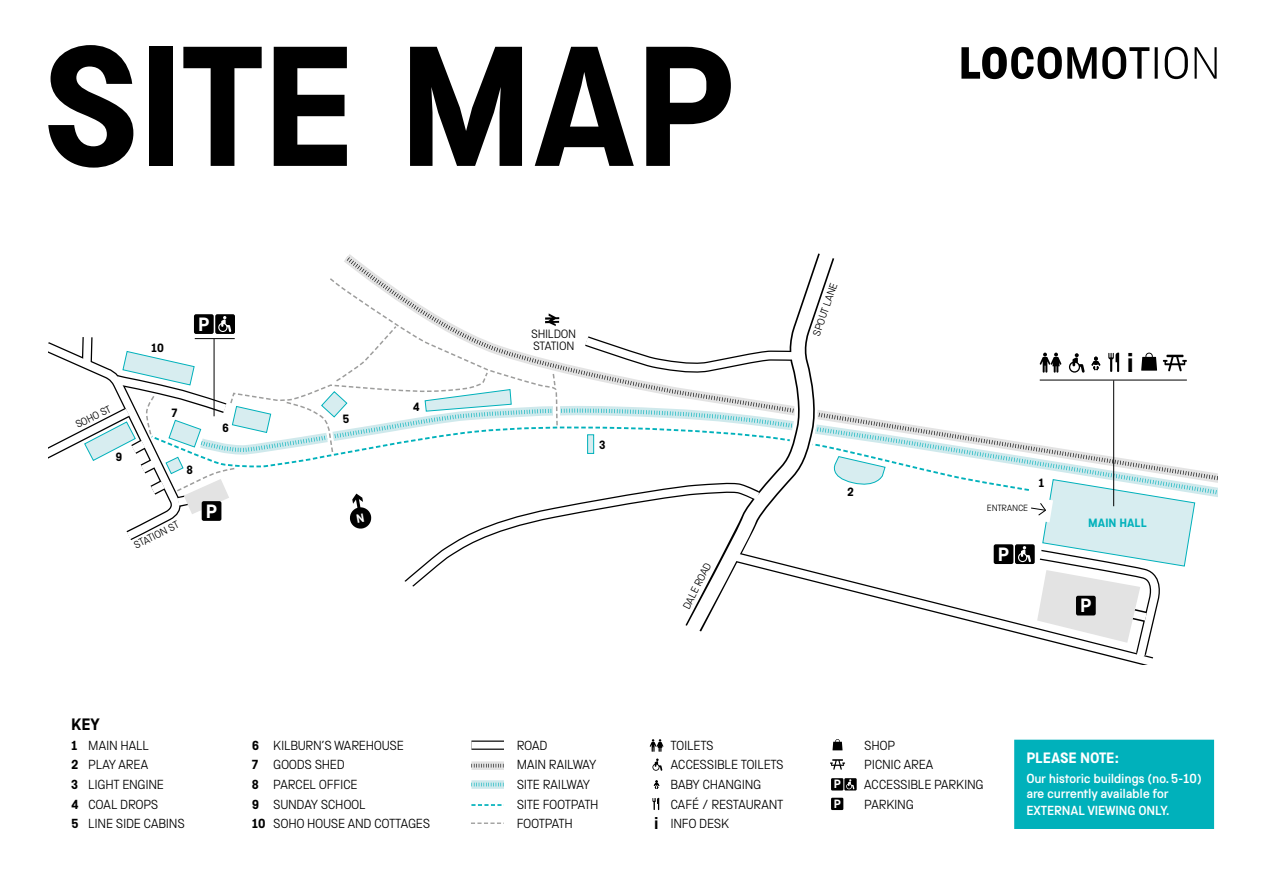
<style>
.page{position:relative;width:1263px;height:893px;background:#fff}
.page>*{position:absolute;margin:0;border:0;box-sizing:border-box;transform-origin:0 0}
.t1{font:700 170.1px "SMG Sans";letter-spacing:-.015em;color:#000}
.t2{font:700 27.15px "SMG Sans";color:#000}
.t3{font:700 19.2px "SMG Sans";color:#fff}
.t4{font:700 16.5px "SMG Sans";color:#000}
.t5{font:700 15px "SMG Sans";letter-spacing:-.01em;color:#fff}
.t6{font:300 13.2px/19.6px "SMG Sans";letter-spacing:-.025em;color:#000}
.t7{font:500 13.2px/16.4px "SMG Sans";letter-spacing:-.025em;color:#fff}
.t8{font:300 12px/12px "SMG Sans";letter-spacing:-.03em;color:#000}
.t9{font:700 12px "SMG Sans";color:#000}
.t10{font:700 12px "SMG Sans";color:#00b1bb}
.t11{font:700 12px "SMG Sans";color:#fff}
.t12{font:300 10.5px "SMG Sans";color:#000}
.t13{font:300 9px "SMG Sans";letter-spacing:-.03em;color:#000}
.s1{font-weight:700}
.s2{font-weight:700;font-size:17.1px}
</style>
<div class="page">
<svg style="left:559px;top:317px;width:659px;height:167px"></svg>
<div style="left:553px;top:404px;width:7px;height:13px;background:#fff"></div>
<svg style="left:577px;top:331px;width:86px;height:46px"></svg>
<svg style="left:431px;top:481px;width:232px;height:79px"></svg>
<svg style="left:847px;top:548px;width:171px;height:86px"></svg>
<svg style="left:663px;top:269px;width:184px;height:347px"></svg>
<svg style="left:827px;top:456px;width:59px;height:32px"></svg>
<div style="left:588px;top:435px;width:6px;height:18px;background:#d7edf0"></div>
<div style="left:587px;top:434px;width:7px;height:20px;border:1px solid #00b1bb"></div>
<svg style="left:685px;top:616px;width:24px;height:16px"></svg>
<svg style="left:404px;top:558px;width:42px;height:29px"></svg>
<svg style="left:961px;top:47px;width:255px;height:32px"></svg>
<div style="left:471px;top:740px;width:33px;height:10px;background:#3f3f3f"></div>
<div style="left:471px;top:742px;width:33px;height:7px;background:#fff"></div>
<svg style="left:471px;top:761px;width:33px;height:9px"></svg>
<svg style="left:471px;top:764px;width:33px;height:3px"></svg>
<svg style="left:471px;top:780px;width:33px;height:9px"></svg>
<svg style="left:471px;top:783px;width:33px;height:3px"></svg>
<svg style="left:471px;top:804px;width:33px;height:2px"></svg>
<svg style="left:471px;top:822px;width:33px;height:2px"></svg>
<svg style="left:1091px;top:357px;width:9px;height:13px"></svg>
<svg style="left:1141px;top:353px;width:16px;height:18px"></svg>
<svg style="left:1039px;top:353px;width:22px;height:20px"></svg>
<svg style="left:1069px;top:353px;width:16px;height:20px"></svg>
<svg style="left:1108px;top:353px;width:11px;height:19px"></svg>
<svg style="left:1163px;top:355px;width:24px;height:16px"></svg>
<hr style="left:1040px;top:380px;width:147px;height:1px;background:#000">
<hr style="left:1113px;top:380px;width:1px;height:126px;background:#000">
<svg style="left:654px;top:780px;width:5px;height:9px"></svg>
<svg style="left:650px;top:739px;width:13px;height:13px"></svg>
<svg style="left:652px;top:758px;width:10px;height:13px"></svg>
<svg style="left:652px;top:798px;width:7px;height:12px"></svg>
<svg style="left:813px;top:253px;width:22px;height:16px"></svg>
<svg style="left:832px;top:739px;width:10px;height:11px"></svg>
<svg style="left:830px;top:759px;width:15px;height:11px"></svg>
<div style="left:831px;top:798px;width:12px;height:12px;background:#000"></div>
<div style="left:1014px;top:740px;width:200px;height:89px;background:#00b1bb"></div>
<div style="left:994px;top:544px;width:19px;height:20px;background:#000;border-radius:2px"></div>
<div style="left:1015px;top:544px;width:20px;height:20px;background:#000;border-radius:2px"></div>
<svg style="left:1018px;top:479px;width:177px;height:185px"></svg>
<div style="left:831px;top:778px;width:12px;height:12px;background:#000"></div>
<div style="left:844px;top:778px;width:13px;height:12px;background:#000"></div>
<svg style="left:846px;top:779px;width:8px;height:10px"></svg>
<svg style="left:49px;top:254px;width:510px;height:292px"></svg>
<h1 class="t1" style="left:43px;top:9px;width:695px">SITE MAP</h1>
<p class="t9" style="left:151px;top:341px;width:15px">10</p>
<h3 class="t3" style="left:198px;top:313px;width:13px">P</h3>
<p class="t12" style="left:73px;top:419px;width:40px;rotate:-26deg">SOHO ST</p>
<p class="t9" style="left:115px;top:450px;width:9px">9</p>
<p class="t9" style="left:172px;top:406px;width:7px">7</p>
<p class="t9" style="left:187px;top:463px;width:8px">8</p>
<p class="t12" style="left:132px;top:540px;width:50px;rotate:-27deg">STATION ST</p>
<p class="t9" style="left:222px;top:420px;width:8px">6</p>
<h3 class="t3" style="left:206px;top:500px;width:13px">P</h3>
<p class="t9" style="left:343px;top:412px;width:8px">5</p>
<p class="t9" style="left:413px;top:400px;width:8px">4</p>
<p class="t8" style="left:531px;top:328px;width:47px">SHILDON<br>STATION</p>
<p class="t9" style="left:599px;top:437px;width:8px">3</p>
<p class="t4" style="left:71px;top:715px;width:30px">KEY</p>
<p class="t6" style="left:71px;top:735px;width:115px"><span class="s1">1</span> MAIN HALL<br><span class="s1">2</span> PLAY AREA<br><span class="s1">3</span> LIGHT ENGINE<br><span class="s1">4</span> COAL DROPS<br><span class="s1">5</span> LINE SIDE CABINS</p>
<p class="t6" style="left:252px;top:735px;width:180px"><span class="s1">6</span> KILBURN’S WAREHOUSE<br><span class="s1">7</span> GOODS SHED<br><span class="s1">8</span> PARCEL OFFICE<br><span class="s1">9</span> SUNDAY SCHOOL<br><span class="s1">10</span> SOHO HOUSE AND COTTAGES</p>
<p class="t6" style="left:517px;top:735px;width:84px">ROAD<br>MAIN RAILWAY<br>SITE RAILWAY<br>SITE FOOTPATH<br>FOOTPATH</p>
<p class="t12" style="left:680px;top:605px;width:52px;rotate:-63deg">DALE ROAD</p>
<p class="t12" style="left:810px;top:334px;width:57px;rotate:-71deg">SPOUT LANE</p>
<p class="t9" style="left:847px;top:485px;width:8px">2</p>
<h2 class="t2" style="left:1127px;top:346px;width:9px">i</h2>
<p class="t13" style="left:987px;top:503px;width:43px">ENTRANCE</p>
<p class="t9" style="left:1038px;top:475px;width:7px">1</p>
<h3 class="t3" style="left:998px;top:543px;width:13px">P</h3>
<p class="t10" style="left:1088px;top:516px;width:60px">MAIN HALL</p>
<h3 class="t3" style="left:1080px;top:594px;width:13px">P</h3>
<p class="t6" style="left:670px;top:735px;width:45px">TOILETS</p>
<p class="t6" style="left:670px;top:755px;width:115px">ACCESSIBLE TOILETS</p>
<p class="t6" style="left:670px;top:775px;width:92px">BABY CHANGING</p>
<p class="t6" style="left:670px;top:794px;width:114px">CAFÉ / RESTAURANT</p>
<p class="t6" style="left:654px;top:814px;width:77px"><span class="s2">i</span> INFO DESK</p>
<p class="t11" style="left:834px;top:777px;width:9px">P</p>
<p class="t6" style="left:864px;top:735px;width:121px">SHOP<br>PICNIC AREA<br>ACCESSIBLE PARKING</p>
<p class="t11" style="left:834px;top:797px;width:9px">P</p>
<p class="t6" style="left:864px;top:794px;width:51px">PARKING</p>
<p class="t5" style="left:1026px;top:749px;width:94px">PLEASE NOTE:</p>
<p class="t7" style="left:1026px;top:770px;width:177px">Our historic buildings (no. 5-10) are currently available for<br>EXTERNAL VIEWING ONLY.</p>
</div>
